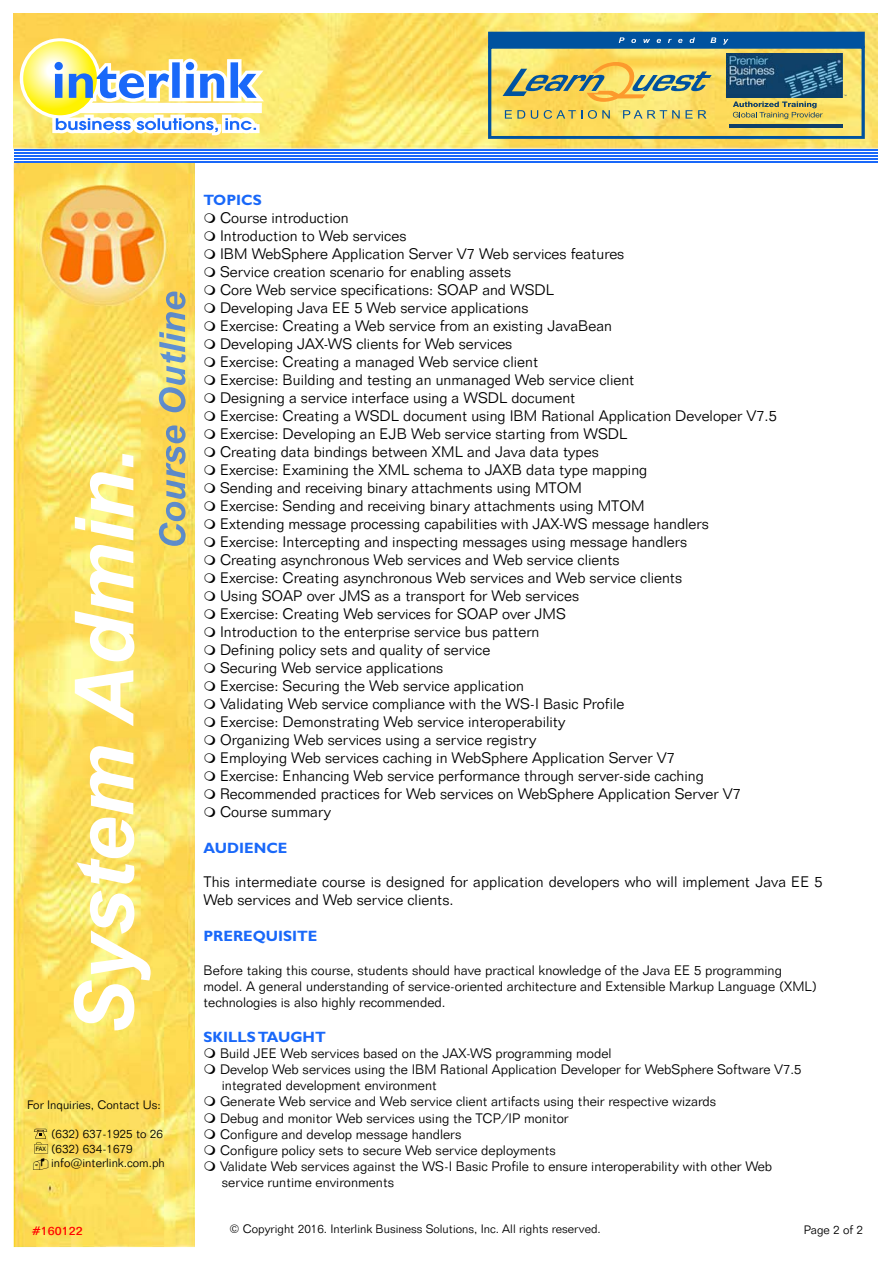
<style>
.page{position:relative;width:893px;height:1263px;background:#fff}
.page>*{position:absolute;margin:0;border:0;box-sizing:border-box;transform-origin:0 0}
.t1{font:italic 700 81.75px "Arial";color:#fff}
.t2{font:300 15px/18px "Folio BT";color:#000}
.t3{font:700 15px "Gill Sans";color:#1968f9}
.t4{font:300 13.5px/16.2px "Folio BT";color:#000}
.t5{font:300 12px/14.4px "Folio BT";color:#000}
.t6{font:500 12px "Folio BT";color:#f00}
.t7{font:6px "Tahoma";color:#000}
</style>
<div class="page">
<img style="left:14px;top:163px;width:181px;height:1084px">
<img style="left:14px;top:13px;width:863px;height:137px">
<svg style="left:14px;top:152px;width:863px;height:10px;fill:#1968f9"></svg>
<hr style="left:14px;top:150px;width:863px;height:1px;background:#1968f9">
<hr style="left:14px;top:153px;width:863px;height:1px;background:#1968f9">
<hr style="left:14px;top:156px;width:863px;height:1px;background:#1968f9">
<hr style="left:14px;top:159px;width:863px;height:1px;background:#1968f9">
<hr style="left:14px;top:162px;width:863px;height:1px;background:#1968f9">
<img style="left:159px;top:292px;width:26px;height:74px">
<img style="left:159px;top:366px;width:26px;height:180px">
<svg style="left:20px;top:38px;width:244px;height:97px"></svg>
<svg style="left:488px;top:32px;width:376px;height:107px;background:#adb073"></svg>
<img style="left:727px;top:54px;width:115px;height:43px">
<svg style="left:33px;top:1129px;width:32px;height:42px"></svg>
<h1 class="t1" style="left:57px;top:1036px;width:589px;rotate:-90deg">System Admin.</h1>
<p class="t5" style="left:27px;top:1098px;width:135px">For Inquiries, Contact Us:</p>
<p class="t5" style="left:51px;top:1128px;width:115px">(632) 637-1925 to 26 (632) 634-1679 info@interlink.com.ph</p>
<p class="t7" style="left:36px;top:1145px;width:11px">FAX</p>
<p class="t6" style="left:32px;top:1224px;width:53px">#160122</p>
<p class="t3" style="left:203px;top:195px;width:60px">TOPICS</p>
<p class="t2" style="left:220px;top:210px;width:558px">Course introduction<br>Introduction to Web services<br>IBM WebSphere Application Server V7 Web services features<br>Service creation scenario for enabling assets<br>Core Web service specifications: SOAP and WSDL<br>Developing Java EE 5 Web service applications<br>Exercise: Creating a Web service from an existing JavaBean<br>Developing JAX-WS clients for Web services<br>Exercise: Creating a managed Web service client<br>Exercise: Building and testing an unmanaged Web service client<br>Designing a service interface using a WSDL document<br>Exercise: Creating a WSDL document using IBM Rational Application Developer V7.5<br>Exercise: Developing an EJB Web service starting from WSDL<br>Creating data bindings between XML and Java data types<br>Exercise: Examining the XML schema to JAXB data type mapping<br>Sending and receiving binary attachments using MTOM<br>Exercise: Sending and receiving binary attachments using MTOM<br>Extending message processing capabilities with JAX-WS message handlers<br>Exercise: Intercepting and inspecting messages using message handlers<br>Creating asynchronous Web services and Web service clients<br>Exercise: Creating asynchronous Web services and Web service clients<br>Using SOAP over JMS as a transport for Web services<br>Exercise: Creating Web services for SOAP over JMS<br>Introduction to the enterprise service bus pattern<br>Defining policy sets and quality of service<br>Securing Web service applications<br>Exercise: Securing the Web service application<br>Validating Web service compliance with the WS-I Basic Profile<br>Exercise: Demonstrating Web service interoperability<br>Organizing Web services using a service registry<br>Employing Web services caching in WebSphere Application Server V7<br>Exercise: Enhancing Web service performance through server-side caching Recommended practices for Web services on WebSphere Application Server V7<br>Course summary</p>
<p class="t3" style="left:203px;top:843px;width:85px">AUDIENCE</p>
<p class="t2" style="left:203px;top:874px;width:620px">This intermediate course is designed for application developers who will implement Java EE 5<br>Web services and Web service clients.</p>
<p class="t3" style="left:203px;top:931px;width:115px">PREREQUISITE</p>
<p class="t4" style="left:203px;top:963px;width:615px">Before taking this course, students should have practical knowledge of the Java EE 5 programming model. A general understanding of service-oriented architecture and Extensible Markup Language (XML) technologies is also highly recommended.</p>
<p class="t3" style="left:203px;top:1031px;width:124px">SKILLS TAUGHT</p>
<p class="t4" style="left:220px;top:1046px;width:583px">Build JEE Web services based on the JAX-WS programming model<br>Develop Web services using the IBM Rational Application Developer for WebSphere Software V7.5 integrated development environment<br>Generate Web service and Web service client artifacts using their respective wizards<br>Debug and monitor Web services using the TCP/IP monitor<br>Configure and develop message handlers<br>Configure policy sets to secure Web service deployments<br>Validate Web services against the WS-I Basic Profile to ensure interoperability with other Web service runtime environments</p>
<p class="t5" style="left:229px;top:1222px;width:373px">© Copyright 2016. Interlink Business Solutions, Inc. All rights reserved.</p>
<p class="t5" style="left:803px;top:1224px;width:61px">Page 2 of 2</p>
</div>
